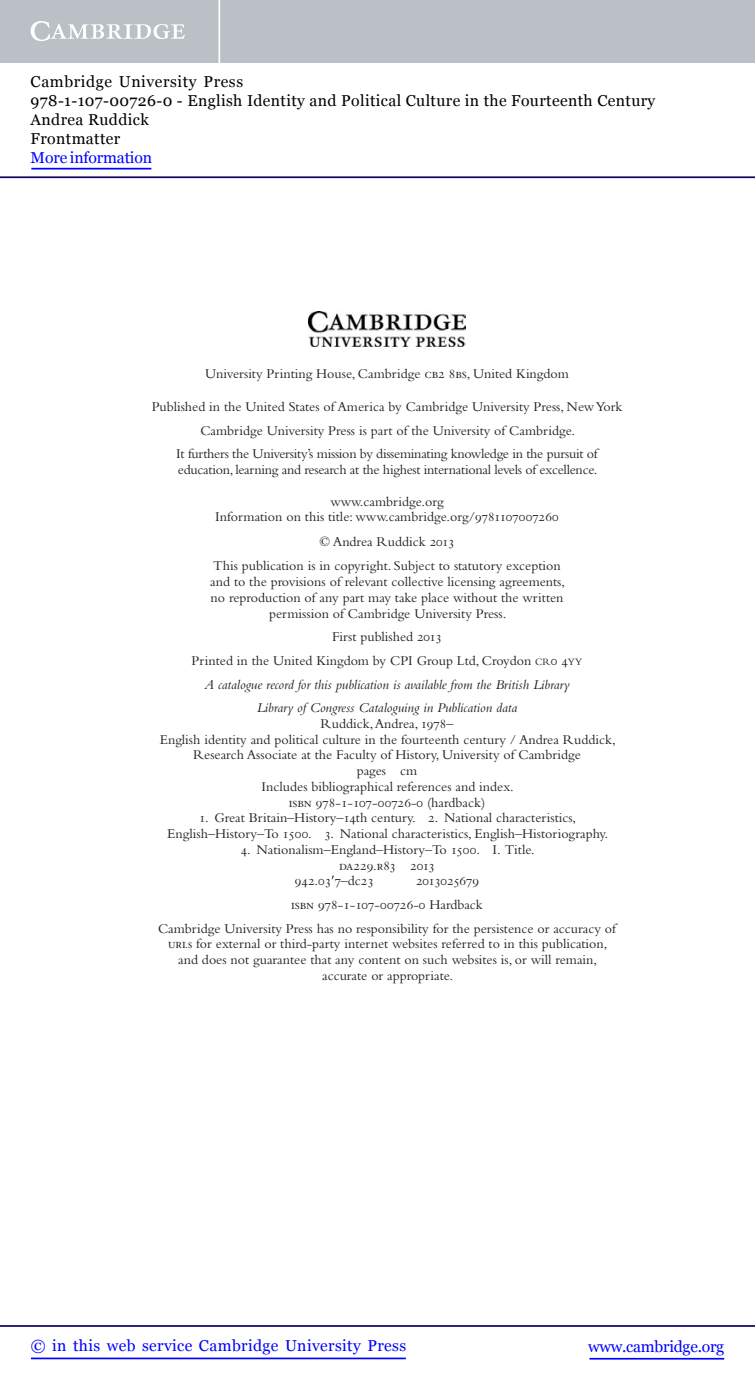
<style>
.page{position:relative;width:755px;height:1385px;background:#fff}
.page>*{position:absolute;margin:0;border:0;box-sizing:border-box;transform-origin:0 0}
.t1{font:15.75px/18.9px "Georgia";letter-spacing:.025em;color:#000}
.t2{font:15.75px "Georgia";letter-spacing:.025em;color:#00f}
.t3{font:15.75px "Georgia";letter-spacing:-.015em;color:#00f}
.t4{font:15.75px "Georgia";letter-spacing:-.01em;color:#00f}
.t5{font:14px/15.8px "Bembo Std";color:#231f20;text-align:center}
.t6{font:italic 14px/23.6px "Bembo Std";color:#231f20;text-align:center}
.t7{font:14px "Bembo Std";letter-spacing:-.02em;color:#231f20}
.s1{font-style:normal}
.s2{font-style:normal;font-size:10.15px}
.s3{font-family:"Times New Roman"}
</style>
<div class="page">
<img style="left:308px;top:312px;width:157px;height:34px">
<hr style="left:589px;top:1358px;width:134px;height:1px;background:#00f">
<hr style="left:0;top:1325px;width:754px;height:2px;background:#150666">
<hr style="left:31px;top:1357px;width:374px;height:2px;background:#00f">
<div style="left:0;top:0;width:754px;height:63px;background:#bac0c6"></div>
<svg style="left:31px;top:21px;width:154px;height:20px"></svg>
<hr style="left:218px;top:0;width:2px;height:63px;background:#fff">
<hr style="left:0;top:176px;width:754px;height:2px;background:#150666">
<hr style="left:31px;top:168px;width:120px;height:1px;background:#00f">
<p class="t1" style="left:31px;top:72px;width:625px">Cambridge University Press<br>978-1-107-00726-0 - English Identity and Political Culture in the Fourteenth Century Andrea Ruddick<br>Frontmatter</p>
<p class="t4" style="left:31px;top:148px;width:123px">More information</p>
<p class="t5" style="left:205px;top:367px;width:363px">University Printing House, Cambridge cb2 8bs, United Kingdom</p>
<p class="t5" style="left:151px;top:396px;width:472px;line-height:23.6px">Published in the United States of America by Cambridge University Press, New York<br>Cambridge University Press is part of the University of Cambridge.<br>It furthers the University’s mission by disseminating knowledge in the pursuit of</p>
<p class="t5" style="left:178px;top:463px;width:420px">education, learning and research at the highest international levels of excellence.</p>
<p class="t5" style="left:215px;top:495px;width:345px">www.cambridge.org<br>Information on this title: www.cambridge.org/9781107007260</p>
<p class="t5" style="left:213px;top:530px;width:348px;line-height:24.5px">© Andrea Ruddick 2013<br>This publication is in copyright. Subject to statutory exception</p>
<p class="t5" style="left:210px;top:575px;width:356px">and to the provisions of relevant collective licensing agreements, no reproduction of any part may take place without the written permission of Cambridge University Press.</p>
<p class="t6" style="left:191px;top:626px;width:392px"><span class="s1">First published 2013<br>Printed in the United Kingdom by CPI Group Ltd, Croydon</span> <span class="s2">CR</span> <span class="s1">0 4</span> <span class="s2">YY </span>A catalogue record for this publication is available from the British Library Library of Congress Cataloguing in Publication data</p>
<p class="t5" style="left:160px;top:717px;width:457px">Ruddick, Andrea, 1978–<br>English identity and political culture in the fourteenth century / Andrea Ruddick, Research Associate at the Faculty of History, University of Cambridge<br>pages cm<br>Includes bibliographical references and index.<br>isbn 978-1-107-00726-0 (hardback)</p>
<p class="t5" style="left:167px;top:811px;width:442px">1. Great Britain–History–14th century. 2. National characteristics,<br>English–History–To 1500. 3. National characteristics, English–Historiography.</p>
<p class="t5" style="left:240px;top:843px;width:295px">4. Nationalism–England–History–To 1500. I. Title.</p>
<p class="t5" style="left:339px;top:859px;width:97px">da229.r83 2013</p>
<p class="t5" style="left:295px;top:874px;width:80px">942.03<span class="s3">′</span>7–dc23</p>
<p class="t7" style="left:416px;top:876px;width:65px">2013025679</p>
<p class="t5" style="left:291px;top:898px;width:193px">isbn 978-1-107-00726-0 Hardback</p>
<p class="t5" style="left:158px;top:922px;width:460px">Cambridge University Press has no responsibility for the persistence or accuracy of</p>
<p class="t5" style="left:168px;top:937px;width:441px">urls for external or third-party internet websites referred to in this publication, and does not guarantee that any content on such websites is, or will remain, accurate or appropriate.</p>
<p class="t2" style="left:31px;top:1337px;width:376px">© in this web service Cambridge University Press</p>
<p class="t3" style="left:587px;top:1337px;width:137px">www.cambridge.org</p>
</div>
